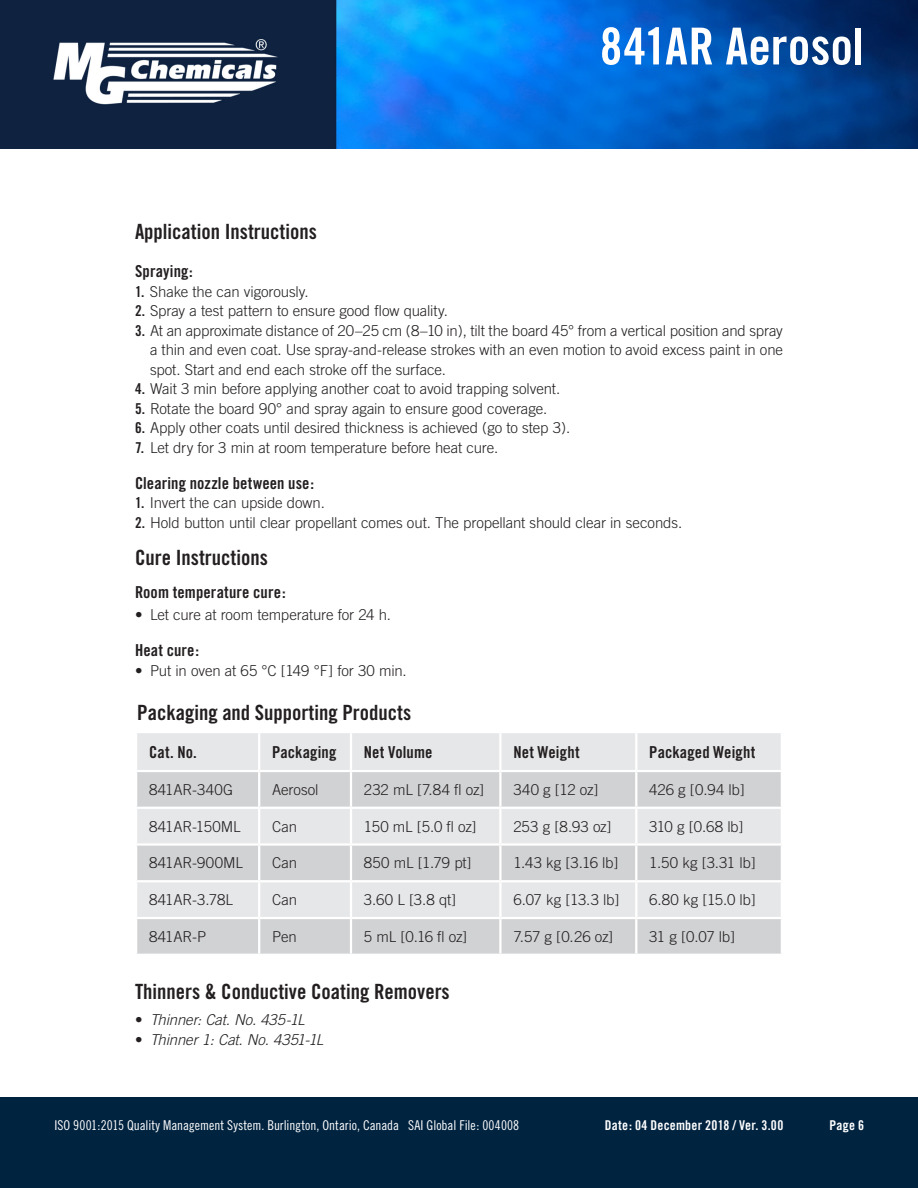
<style>
.page{position:relative;width:918px;height:1188px;background:#fff}
.page>*{position:absolute;margin:0;border:0;box-sizing:border-box;transform-origin:0 0}
.t1{font:51px "Trade Gothic Bold Cond Twenty";color:#fff}
.Heading_1{font:21px "Trade Gothic Bold Cond Twenty";color:#231f20}
.InstructionTag{font:16.5px "Trade Gothic Bold Cond Twenty";letter-spacing:.005em;color:#231f20}
.Table_Heading{font:16.5px "Trade Gothic Bold Cond Twenty";letter-spacing:.005em;color:#231f20}
.List_Paragraph{font:300 15px/19.5px "Trade Gothic";letter-spacing:-.01em;color:#231f20;text-align:justify}
.Table_Text{font:300 15px "Trade Gothic";letter-spacing:-.005em;color:#231f20}
.List_Paragraph-2{font:italic 300 15px "Trade Gothic";letter-spacing:-.01em;color:#231f20}
.Table_Text-2{font:300 15px "Trade Gothic";letter-spacing:.02em;color:#231f20}
.t2{font:13.5px "Trade Gothic Cond Eighteen";color:#fff}
.t3{font:13.5px "Trade Gothic Bold Cond Twenty";letter-spacing:.015em;color:#fff}
.s1{font-family:"Trade Gothic Bold Cond Twenty";font-weight:400}
.s2{font-style:normal}
</style>
<div class="page">
<img style="left:0;top:0;width:918px;height:149px">
<div style="left:0;top:1097px;width:918px;height:91px;background:#002340"></div>
<div style="left:137px;top:733px;width:644px;height:37px;background:#e6e7e9"></div>
<svg style="left:137px;top:772px;width:644px;height:182px;background:#d9dadc"></svg>
<hr style="left:350px;top:772px;width:2px;height:35px;background:#fff">
<hr style="left:499px;top:772px;width:3px;height:35px;background:#fff">
<hr style="left:635px;top:772px;width:2px;height:35px;background:#fff">
<hr style="left:259px;top:807px;width:92px;height:2px;background:#fff">
<hr style="left:351px;top:807px;width:149px;height:2px;background:#fff">
<hr style="left:350px;top:809px;width:2px;height:34px;background:#fff">
<hr style="left:500px;top:807px;width:136px;height:2px;background:#fff">
<hr style="left:499px;top:809px;width:3px;height:34px;background:#fff">
<hr style="left:636px;top:807px;width:147px;height:2px;background:#fff">
<hr style="left:635px;top:809px;width:2px;height:34px;background:#fff">
<hr style="left:259px;top:843px;width:92px;height:3px;background:#fff">
<hr style="left:351px;top:843px;width:149px;height:3px;background:#fff">
<hr style="left:350px;top:846px;width:2px;height:34px;background:#fff">
<hr style="left:500px;top:843px;width:136px;height:3px;background:#fff">
<hr style="left:499px;top:846px;width:3px;height:34px;background:#fff">
<hr style="left:636px;top:843px;width:147px;height:3px;background:#fff">
<hr style="left:635px;top:846px;width:2px;height:34px;background:#fff">
<hr style="left:259px;top:880px;width:92px;height:2px;background:#fff">
<hr style="left:351px;top:880px;width:149px;height:2px;background:#fff">
<hr style="left:350px;top:882px;width:2px;height:35px;background:#fff">
<hr style="left:500px;top:880px;width:136px;height:2px;background:#fff">
<hr style="left:499px;top:882px;width:3px;height:35px;background:#fff">
<hr style="left:636px;top:880px;width:147px;height:2px;background:#fff">
<hr style="left:635px;top:882px;width:2px;height:35px;background:#fff">
<hr style="left:350px;top:919px;width:2px;height:35px;background:#fff">
<hr style="left:499px;top:919px;width:3px;height:35px;background:#fff">
<hr style="left:635px;top:919px;width:2px;height:35px;background:#fff">
<hr style="left:350px;top:733px;width:2px;height:37px;background:#fff">
<hr style="left:258px;top:772px;width:2px;height:35px;background:#fff">
<hr style="left:135px;top:807px;width:124px;height:2px;background:#fff">
<hr style="left:258px;top:809px;width:2px;height:34px;background:#fff">
<hr style="left:135px;top:843px;width:124px;height:3px;background:#fff">
<hr style="left:258px;top:846px;width:2px;height:34px;background:#fff">
<hr style="left:135px;top:880px;width:124px;height:2px;background:#fff">
<hr style="left:258px;top:882px;width:2px;height:35px;background:#fff">
<hr style="left:258px;top:919px;width:2px;height:35px;background:#fff">
<hr style="left:258px;top:733px;width:2px;height:37px;background:#fff">
<hr style="left:499px;top:733px;width:3px;height:37px;background:#fff">
<hr style="left:635px;top:733px;width:2px;height:37px;background:#fff">
<hr style="left:135px;top:917px;width:124px;height:2px;background:#fff">
<hr style="left:259px;top:917px;width:92px;height:2px;background:#fff">
<hr style="left:351px;top:917px;width:149px;height:2px;background:#fff">
<hr style="left:500px;top:917px;width:136px;height:2px;background:#fff">
<hr style="left:636px;top:917px;width:147px;height:2px;background:#fff">
<h1 class="t1" style="left:600px;top:15px;width:266px">841AR Aerosol</h1>
<p class="Heading_1" style="left:135px;top:219px;width:183px">Application Instructions</p>
<p class="InstructionTag" style="left:135px;top:261px;width:59px">Spraying:</p>
<p class="List_Paragraph" style="left:135px;top:281px;width:175px"><span class="s1">1.</span> Shake the can vigorously.</p>
<p class="List_Paragraph" style="left:135px;top:301px;width:315px"><span class="s1">2.</span> Spray a test pattern to ensure good flow quality.</p>
<p class="List_Paragraph" style="left:150px;top:320px;width:635px;text-indent:-15px"><span class="s1">3.</span> At an approximate distance of 20–25 cm (8–10 in), tilt the board 45° from a vertical position and spray a thin and even coat. Use spray-and-release strokes with an even motion to avoid excess paint in one spot. Start and end each stroke off the surface.</p>
<p class="List_Paragraph" style="left:135px;top:379px;width:427px"><span class="s1">4.</span> Wait 3 min before applying another coat to avoid trapping solvent.</p>
<p class="List_Paragraph" style="left:135px;top:398px;width:414px"><span class="s1">5.</span> Rotate the board 90° and spray again to ensure good coverage.</p>
<p class="List_Paragraph" style="left:135px;top:418px;width:437px"><span class="s1">6.</span> Apply other coats until desired thickness is achieved (go to step 3).</p>
<p class="List_Paragraph" style="left:135px;top:437px;width:365px"><span class="s1">7.</span> Let dry for 3 min at room temperature before heat cure.</p>
<p class="InstructionTag" style="left:135px;top:473px;width:181px">Clearing nozzle between use:</p>
<p class="List_Paragraph" style="left:135px;top:493px;width:191px"><span class="s1">1.</span> Invert the can upside down.</p>
<p class="List_Paragraph" style="left:135px;top:512px;width:549px"><span class="s1">2.</span> Hold button until clear propellant comes out. The propellant should clear in seconds.</p>
<p class="Heading_1" style="left:135px;top:545px;width:134px">Cure Instructions</p>
<p class="InstructionTag" style="left:135px;top:583px;width:152px">Room temperature cure:</p>
<p class="List_Paragraph" style="left:135px;top:605px;width:258px">• Let cure at room temperature for 24 h.</p>
<p class="InstructionTag" style="left:135px;top:640px;width:66px">Heat cure:</p>
<p class="List_Paragraph" style="left:135px;top:660px;width:273px">• Put in oven at 65 °C [149 °F] for 30 min.</p>
<p class="Heading_1" style="left:137px;top:700px;width:275px">Packaging and Supporting Products</p>
<p class="Table_Heading" style="left:149px;top:742px;width:49px">Cat. No.</p>
<p class="Table_Heading" style="left:272px;top:742px;width:66px">Packaging</p>
<p class="Table_Heading" style="left:364px;top:742px;width:70px">Net Volume</p>
<p class="Table_Heading" style="left:513px;top:742px;width:68px">Net Weight</p>
<p class="Table_Heading" style="left:649px;top:742px;width:108px">Packaged Weight</p>
<p class="Table_Text-2" style="left:149px;top:781px;width:86px">841AR-340G</p>
<p class="Table_Text" style="left:272px;top:781px;width:48px">Aerosol</p>
<p class="Table_Text" style="left:364px;top:781px;width:122px">232 mL [7.84 fl oz]</p>
<p class="Table_Text" style="left:513px;top:781px;width:86px">340 g [12 oz]</p>
<p class="Table_Text" style="left:649px;top:781px;width:97px">426 g [0.94 lb]</p>
<p class="Table_Text" style="left:149px;top:817px;width:93px">841AR-150ML</p>
<p class="Table_Text" style="left:272px;top:817px;width:26px">Can</p>
<p class="Table_Text" style="left:364px;top:817px;width:114px">150 mL [5.0 fl oz]</p>
<p class="Table_Text" style="left:513px;top:817px;width:100px">253 g [8.93 oz]</p>
<p class="Table_Text" style="left:649px;top:817px;width:96px">310 g [0.68 lb]</p>
<p class="Table_Text" style="left:149px;top:854px;width:95px">841AR-900ML</p>
<p class="Table_Text" style="left:272px;top:854px;width:26px">Can</p>
<p class="Table_Text" style="left:364px;top:854px;width:109px">850 mL [1.79 pt]</p>
<p class="Table_Text" style="left:513px;top:854px;width:107px">1.43 kg [3.16 lb]</p>
<p class="Table_Text" style="left:649px;top:854px;width:108px">1.50 kg [3.31 lb]</p>
<p class="Table_Text" style="left:149px;top:891px;width:86px">841AR-3.78L</p>
<p class="Table_Text" style="left:272px;top:891px;width:26px">Can</p>
<p class="Table_Text" style="left:364px;top:891px;width:94px">3.60 L [3.8 qt]</p>
<p class="Table_Text" style="left:513px;top:891px;width:108px">6.07 kg [13.3 lb]</p>
<p class="Table_Text" style="left:649px;top:891px;width:108px">6.80 kg [15.0 lb]</p>
<p class="Table_Text" style="left:149px;top:928px;width:59px">841AR-P</p>
<p class="Table_Text" style="left:272px;top:928px;width:26px">Pen</p>
<p class="Table_Text" style="left:364px;top:928px;width:105px">5 mL [0.16 fl oz]</p>
<p class="Table_Text" style="left:513px;top:928px;width:101px">7.57 g [0.26 oz]</p>
<p class="Table_Text" style="left:649px;top:928px;width:87px">31 g [0.07 lb]</p>
<p class="Heading_1" style="left:135px;top:979px;width:316px">Thinners &amp; Conductive Coating Removers</p>
<p class="List_Paragraph-2" style="left:135px;top:1011px;width:171px"><span class="s2">•</span> Thinner: Cat. No. 435-1L</p>
<p class="List_Paragraph-2" style="left:135px;top:1031px;width:190px"><span class="s2">•</span> Thinner 1: Cat. No. 4351-1L</p>
<p class="t2" style="left:54px;top:1117px;width:466px">ISO 9001:2015 Quality Management System. Burlington, Ontario, Canada SAI Global File: 004008</p>
<p class="t3" style="left:605px;top:1117px;width:180px">Date: 04 December 2018 / Ver. 3.00</p>
<p class="t3" style="left:829px;top:1117px;width:36px">Page 6</p>
</div>
